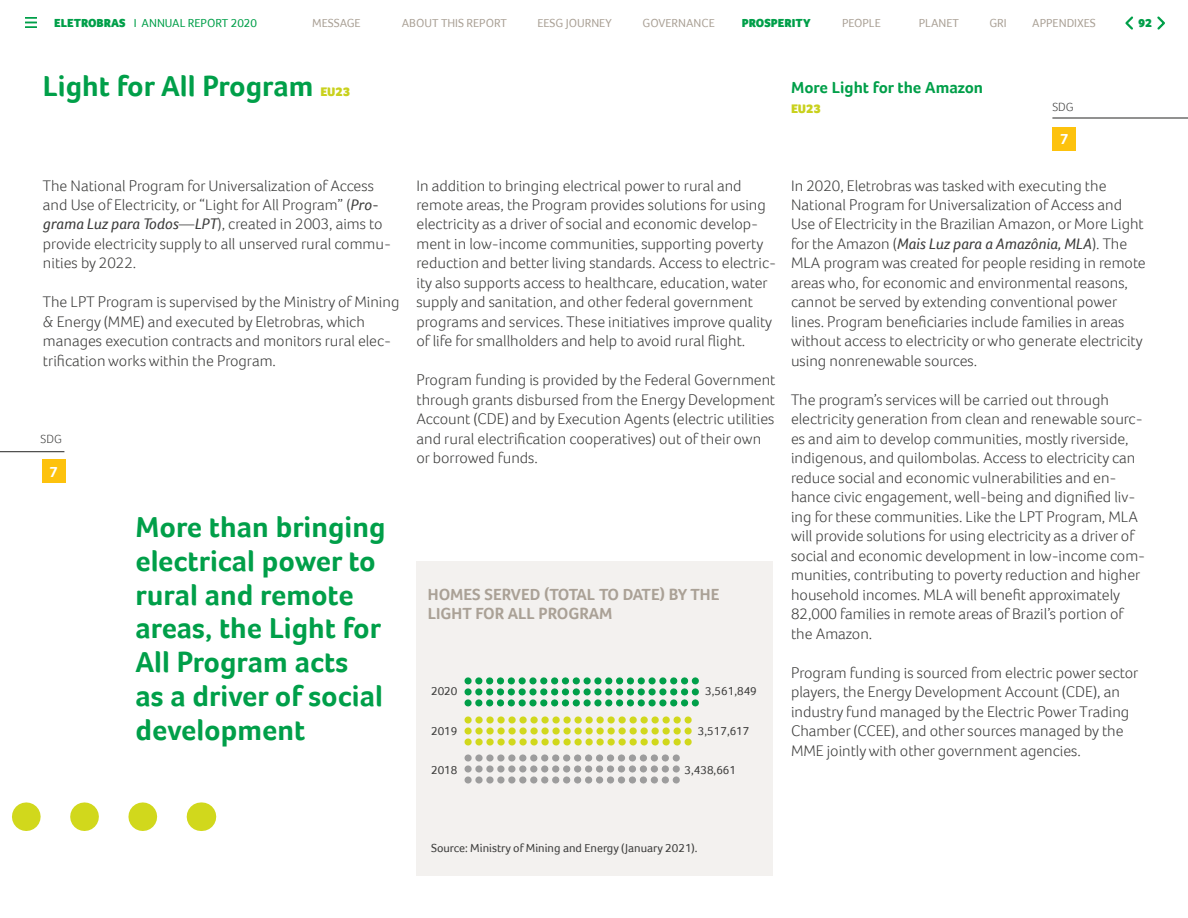
<style>
.page{position:relative;width:1188px;height:918px;background:#fff}
.page>*{position:absolute;margin:0;border:0;box-sizing:border-box;transform-origin:0 0}
.t1{font:700 29.7px/33.8px "Foco";color:#009f49}
.t2{font:700 16.5px/19.5px "Foco";color:#aaa196}
.t3{font:700 16.5px "Foco";color:#009f49}
.t4{font:300 15.75px/19.5px "Foco";color:#3d3d3c}
.t5{font:700 15.15px "Foco";color:#fff}
.t6{font:900 12.75px "Foco";color:#c9d11d}
.t7{font:12px "Foco";color:#3d3d3c}
.t8{font:12px "Foco";color:#aaa196}
.t9{font:12px "Foco";color:#009f49}
.t10{font:900 12px "Foco";color:#009f49}
.t11{font:300 12px "Foco";color:#3d3d3c}
.s1{font-weight:900}
.s2{font-weight:400;font-style:italic}
</style>
<div class="page">
<div style="left:416px;top:561px;width:357px;height:315px;background:#f3f1ef"></div>
<svg style="left:201px;top:802px;width:1px;height:29px"></svg>
<svg style="left:12px;top:802px;width:131px;height:29px"></svg>
<div style="left:42px;top:459px;width:24px;height:24px;background:#fdc20d"></div>
<hr style="left:0;top:451px;width:64px;height:1px;background:#3d3d3c">
<div style="left:1052px;top:127px;width:24px;height:24px;background:#fdc20d"></div>
<hr style="left:1052px;top:117px;width:136px;height:2px;background:#3d3d3c">
<svg style="left:468px;top:677px;width:1px;height:29px"></svg>
<svg style="left:479px;top:677px;width:217px;height:29px"></svg>
<svg style="left:468px;top:716px;width:1px;height:30px"></svg>
<svg style="left:479px;top:716px;width:210px;height:30px"></svg>
<svg style="left:468px;top:754px;width:1px;height:30px"></svg>
<svg style="left:479px;top:754px;width:198px;height:30px"></svg>
<svg style="left:25px;top:17px;width:12px;height:11px"></svg>
<svg style="left:1157px;top:16px;width:8px;height:14px"></svg>
<svg style="left:1125px;top:16px;width:9px;height:14px"></svg>
<p class="t9" style="left:54px;top:16px;width:205px"><span class="s1">ELETROBRAS</span> I ANNUAL REPORT 2020</p>
<p class="t8" style="left:312px;top:16px;width:50px">MESSAGE</p>
<p class="t8" style="left:402px;top:16px;width:107px">ABOUT THIS REPORT</p>
<p class="t8" style="left:537px;top:16px;width:76px">EESG JOURNEY</p>
<p class="t8" style="left:643px;top:16px;width:74px">GOVERNANCE</p>
<p class="t10" style="left:742px;top:15px;width:70px">PROSPERITY</p>
<p class="t8" style="left:842px;top:16px;width:40px">PEOPLE</p>
<p class="t8" style="left:919px;top:16px;width:42px">PLANET</p>
<p class="t8" style="left:989px;top:16px;width:19px">GRI</p>
<p class="t8" style="left:1032px;top:16px;width:65px">APPENDIXES</p>
<p class="t10" style="left:1138px;top:15px;width:16px">92</p>
<h1 class="t1" style="left:43px;top:69px;width:272px">Light for All Program</h1>
<p class="t6" style="left:320px;top:83px;width:32px">EU23</p>
<p class="t4" style="left:43px;top:175px;width:350px">The National Program for Universalization of Access and Use of Electricity, or “Light for All Program” (<span class="s2">Pro&shy;grama Luz para Todos</span>—<span class="s2">LPT</span>), created in 2003, aims to provide electricity supply to all unserved rural commu&shy;nities by 2022.</p>
<p class="t4" style="left:43px;top:292px;width:358px">The LPT Program is supervised by the Ministry of Mining &amp; Energy (MME) and executed by Eletrobras, which manages execution contracts and monitors rural elec&shy;trification works within the Program.</p>
<p class="t11" style="left:41px;top:431px;width:23px">SDG</p>
<p class="t5" style="left:49px;top:463px;width:10px">7</p>
<h1 class="t1" style="left:135px;top:510px;width:252px">More than bringing electrical power to rural and remote areas, the Light for<br>All Program acts<br>as a driver of social development</h1>
<p class="t4" style="left:417px;top:175px;width:361px">In addition to bringing electrical power to rural and remote areas, the Program provides solutions for using electricity as a driver of social and economic develop&shy;ment in low-income communities, supporting poverty reduction and better living standards. Access to electric&shy;ity also supports access to healthcare, education, water supply and sanitation, and other federal government programs and services. These initiatives improve quality of life for smallholders and help to avoid rural flight.</p>
<p class="t4" style="left:417px;top:370px;width:360px">Program funding is provided by the Federal Government through grants disbursed from the Energy Development Account (CDE) and by Execution Agents (electric utilities and rural electrification cooperatives) out of their own or borrowed funds.</p>
<p class="t2" style="left:428px;top:584px;width:293px">HOMES SERVED (TOTAL TO DATE) BY THE<br>LIGHT FOR ALL PROGRAM</p>
<p class="t7" style="left:431px;top:684px;width:28px">2020</p>
<p class="t7" style="left:431px;top:724px;width:28px">2019</p>
<p class="t7" style="left:431px;top:763px;width:28px">2018</p>
<p class="t7" style="left:705px;top:684px;width:53px">3,561,849</p>
<p class="t7" style="left:698px;top:724px;width:53px">3,517,617</p>
<p class="t7" style="left:685px;top:763px;width:53px">3,438,661</p>
<p class="t3" style="left:791px;top:78px;width:194px">More Light for the Amazon</p>
<p class="t6" style="left:791px;top:100px;width:32px">EU23</p>
<p class="t11" style="left:1052px;top:99px;width:23px">SDG</p>
<p class="t5" style="left:1060px;top:130px;width:10px">7</p>
<p class="t4" style="left:791px;top:175px;width:356px">In 2020, Eletrobras was tasked with executing the National Program for Universalization of Access and Use of Electricity in the Brazilian Amazon, or More Light for the Amazon (<span class="s2">Mais Luz para a Amazônia, MLA</span>). The MLA program was created for people residing in remote areas who, for economic and environmental reasons, cannot be served by extending conventional power lines. Program beneficiaries include families in areas without access to electricity or who generate electricity using nonrenewable sources.</p>
<p class="t4" style="left:791px;top:390px;width:356px">The program’s services will be carried out through electricity generation from clean and renewable sourc&shy;es and aim to develop communities, mostly riverside, indigenous, and quilombolas. Access to electricity can reduce social and economic vulnerabilities and en&shy;hance civic engagement, well-being and dignified liv&shy;ing for these communities. Like the LPT Program, MLA will provide solutions for using electricity as a driver of social and economic development in low-income com&shy;munities, contributing to poverty reduction and higher household incomes. MLA will benefit approximately 82,000 families in remote areas of Brazil’s portion of the Amazon.</p>
<p class="t4" style="left:791px;top:663px;width:349px">Program funding is sourced from electric power sector players, the Energy Development Account (CDE), an industry fund managed by the Electric Power Trading Chamber (CCEE), and other sources managed by the MME jointly with other government agencies.</p>
<p class="t7" style="left:431px;top:841px;width:268px">Source: Ministry of Mining and Energy (January 2021).</p>
</div>
